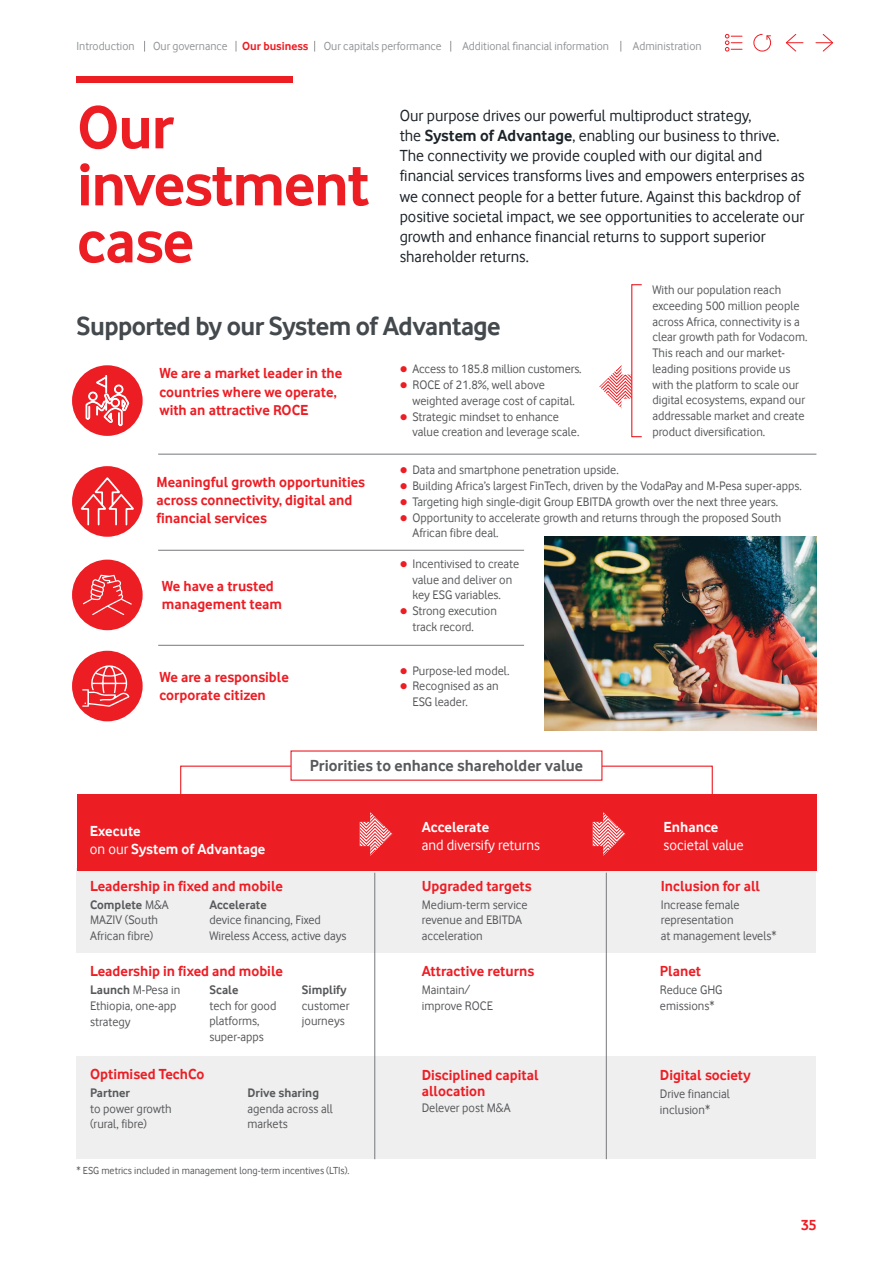
<style>
.page{position:relative;width:893px;height:1263px;background:#fff}
.page>*{position:absolute;margin:0;border:0;box-sizing:border-box;transform-origin:0 0}
.t1{font:700 63px/57px "Vodafone Rg";letter-spacing:-.02em;color:#ed1d24}
.t2{font:700 27px "Vodafone Rg";letter-spacing:-.02em;color:#44494d}
.t3{font:16.5px/20.2px "Vodafone Rg";color:#1c2329}
.t4{font:700 16.5px "Vodafone Rg";color:#58595b}
.t5{font:700 15px/18px "Vodafone Rg";color:#ed1d24}
.t6{font:700 15px/18px "Vodafone Rg";color:#fff}
.t7{font:15px "Vodafone Rg";color:#fff}
.t8{font:12.75px/15.8px "Vodafone Rg";color:#58595b}
.t9{font:700 12.75px "Vodafone Rg";color:#58595b}
.t10{font:12px "Vodafone Rg";color:#939598}
.t11{font:10.5px "Vodafone Rg";color:#58595b}
.s1{font-weight:700;color:#ed1d24}
.s2{font-weight:700}
.s3{font-weight:400}
</style>
<div class="page">
<div style="left:77px;top:868px;width:738px;height:86px;background:#efeff0"></div>
<div style="left:77px;top:953px;width:738px;height:102px;background:#fff"></div>
<div style="left:77px;top:1056px;width:738px;height:102px;background:#efeff0"></div>
<div style="left:77px;top:794px;width:739px;height:77px;background:#ed1d24"></div>
<img style="left:544px;top:537px;width:272px;height:193px">
<div style="left:72px;top:365px;width:71px;height:71px;background:#ed1d24;border-radius:50%"></div>
<svg style="left:86px;top:375px;width:43px;height:51px"></svg>
<hr style="left:158px;top:454px;width:658px;height:1px;background:#77787b">
<hr style="left:158px;top:550px;width:366px;height:1px;background:#77787b">
<hr style="left:158px;top:645px;width:366px;height:1px;background:#77787b">
<div style="left:72px;top:651px;width:71px;height:70px;background:#ed1d24;border-radius:50%"></div>
<svg style="left:82px;top:665px;width:48px;height:42px"></svg>
<div style="left:72px;top:560px;width:71px;height:70px;background:#ed1d24;border-radius:50%"></div>
<svg style="left:83px;top:575px;width:49px;height:40px"></svg>
<div style="left:72px;top:466px;width:71px;height:71px;background:#ed1d24;border-radius:50%"></div>
<svg style="left:79px;top:476px;width:56px;height:50px"></svg>
<svg style="left:599px;top:365px;width:32px;height:43px"></svg>
<div style="left:631px;top:284px;width:11px;height:153px;border:1px solid #ed1d24"></div>
<div style="left:77px;top:77px;width:216px;height:6px;background:#ed1d24"></div>
<svg style="left:360px;top:812px;width:32px;height:44px"></svg>
<svg style="left:593px;top:812px;width:32px;height:44px"></svg>
<hr style="left:374px;top:873px;width:1px;height:286px;background:#77787b">
<hr style="left:606px;top:873px;width:1px;height:286px;background:#77787b">
<svg style="left:785px;top:34px;width:18px;height:18px"></svg>
<svg style="left:725px;top:34px;width:17px;height:17px"></svg>
<svg style="left:816px;top:34px;width:18px;height:18px"></svg>
<svg style="left:753px;top:34px;width:18px;height:18px"></svg>
<p class="t10" style="left:77px;top:40px;width:60px">Introduction</p>
<p class="t10" style="left:153px;top:40px;width:157px">Our governance <span class="s1">Our business</span></p>
<p class="t10" style="left:324px;top:40px;width:119px">Our capitals performance</p>
<p class="t10" style="left:462px;top:40px;width:148px">Additional financial information</p>
<p class="t10" style="left:633px;top:40px;width:70px">Administration</p>
<h1 class="t1" style="left:77px;top:98px;width:294px">Our investment case</h1>
<p class="t3" style="left:400px;top:105px;width:406px">Our purpose drives our powerful multiproduct strategy,<br>the <span class="s2">System of Advantage</span>, enabling our business to thrive.<br>The connectivity we provide coupled with our digital and financial services transforms lives and empowers enterprises as we connect people for a better future. Against this backdrop of positive societal impact, we see opportunities to accelerate our growth and enhance financial returns to support superior shareholder returns.</p>
<h2 class="t2" style="left:77px;top:310px;width:426px">Supported by our System of Advantage</h2>
<p class="t5" style="left:159px;top:364px;width:184px">We are a market leader in the countries where we operate, with an attractive ROCE</p>
<p class="t8" style="left:412px;top:361px;width:171px">Access to 185.8 million customers.<br>ROCE of 21.8%, well above weighted average cost of capital.<br>Strategic mindset to enhance value creation and leverage scale.</p>
<p class="t8" style="left:652px;top:282px;width:157px">With our population reach exceeding 500 million people across Africa, connectivity is a clear growth path for Vodacom.<br>This reach and our market&shy;leading positions provide us with the platform to scale our digital ecosystems, expand our addressable market and create product diversification.</p>
<p class="t5" style="left:156px;top:473px;width:210px">Meaningful growth opportunities across connectivity, digital and financial services</p>
<p class="t8" style="left:412px;top:462px;width:391px">Data and smartphone penetration upside.<br>Building Africa’s largest FinTech, driven by the VodaPay and M-Pesa super-apps.<br>Targeting high single-digit Group EBITDA growth over the next three years.<br>Opportunity to accelerate growth and returns through the proposed South African fibre deal.</p>
<p class="t5" style="left:162px;top:577px;width:122px">We have a trusted management team</p>
<p class="t8" style="left:412px;top:555px;width:108px">Incentivised to create value and deliver on key ESG variables.<br>Strong execution track record.</p>
<p class="t5" style="left:159px;top:668px;width:131px">We are a responsible corporate citizen</p>
<p class="t8" style="left:412px;top:662px;width:98px">Purpose-led model.<br>Recognised as an<br>ESG leader.</p>
<p class="t4" style="left:310px;top:756px;width:275px">Priorities to enhance shareholder value</p>
<p class="t6" style="left:90px;top:821px;width:177px">Execute<br><span class="s3">on our</span> System of Advantage</p>
<p class="t6" style="left:422px;top:817px;width:69px">Accelerate</p>
<p class="t7" style="left:422px;top:836px;width:120px">and diversify returns</p>
<p class="t6" style="left:664px;top:817px;width:56px">Enhance</p>
<p class="t7" style="left:664px;top:836px;width:82px">societal value</p>
<p class="t5" style="left:90px;top:876px;width:194px">Leadership in fixed and mobile</p>
<p class="t5" style="left:422px;top:876px;width:111px">Upgraded targets</p>
<p class="t5" style="left:661px;top:876px;width:101px">Inclusion for all</p>
<p class="t8" style="left:90px;top:896px;width:80px"><span class="s2">Complete</span> M&amp;A<br>MAZIV (South<br>African fibre)</p>
<p class="t9" style="left:209px;top:897px;width:59px">Accelerate</p>
<p class="t8" style="left:209px;top:912px;width:138px">device financing, Fixed<br>Wireless Access, active days</p>
<p class="t8" style="left:422px;top:896px;width:107px">Medium-term service revenue and EBITDA acceleration</p>
<p class="t8" style="left:661px;top:896px;width:117px">Increase female representation<br>at management levels*</p>
<p class="t5" style="left:90px;top:962px;width:194px">Leadership in fixed and mobile</p>
<p class="t5" style="left:422px;top:962px;width:114px">Attractive returns</p>
<p class="t5" style="left:660px;top:962px;width:43px">Planet</p>
<p class="t8" style="left:90px;top:982px;width:92px"><span class="s2">Launch</span> M-Pesa in<br>Ethiopia, one-app strategy</p>
<p class="t8" style="left:422px;top:982px;width:73px">Maintain/ improve ROCE</p>
<p class="t8" style="left:660px;top:982px;width:64px">Reduce GHG emissions*</p>
<p class="t9" style="left:302px;top:982px;width:46px">Simplify</p>
<p class="t8" style="left:302px;top:997px;width:49px">customer journeys</p>
<p class="t9" style="left:209px;top:982px;width:31px">Scale</p>
<p class="t8" style="left:209px;top:997px;width:69px">tech for good platforms, super-apps</p>
<p class="t5" style="left:90px;top:1065px;width:116px">Optimised TechCo</p>
<p class="t9" style="left:90px;top:1085px;width:41px">Partner</p>
<p class="t8" style="left:90px;top:1100px;width:83px">to power growth (rural, fibre)</p>
<p class="t9" style="left:247px;top:1085px;width:73px">Drive sharing</p>
<p class="t8" style="left:247px;top:1100px;width:87px">agenda across all markets</p>
<p class="t5" style="left:422px;top:1066px;width:118px">Disciplined capital</p>
<p class="t5" style="left:660px;top:1066px;width:92px">Digital society</p>
<p class="t5" style="left:422px;top:1081px;width:65px">allocation</p>
<p class="t8" style="left:660px;top:1086px;width:72px">Drive financial</p>
<p class="t8" style="left:422px;top:1099px;width:90px">Delever post M&amp;A</p>
<p class="t8" style="left:660px;top:1102px;width:52px">inclusion*</p>
<p class="t11" style="left:77px;top:1165px;width:274px">* ESG metrics included in management long-term incentives (LTIs).</p>
<p class="t5" style="left:801px;top:1216px;width:17px">35</p>
</div>
